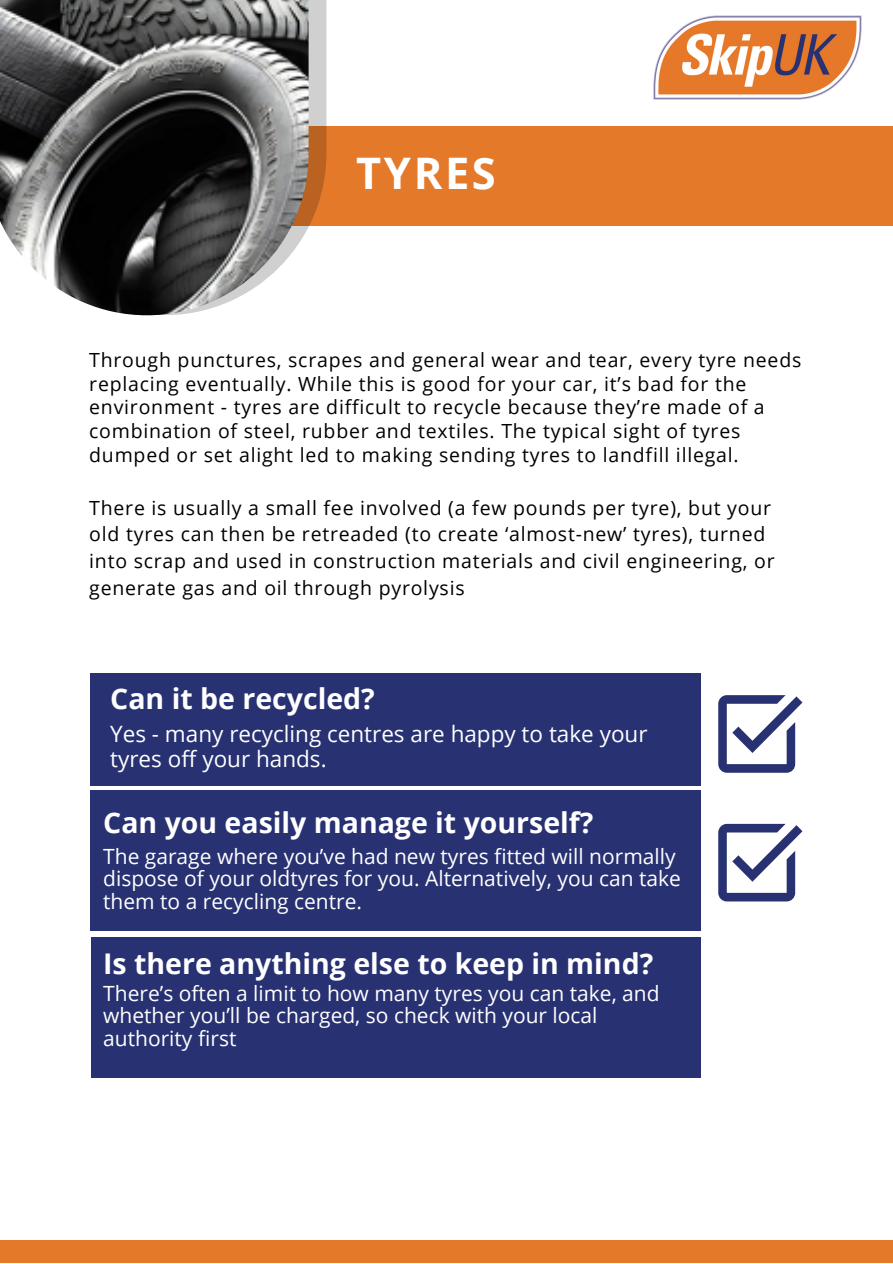
<style>
.page{position:relative;width:893px;height:1264px;background:#fff}
.page>*{position:absolute;margin:0;border:0;box-sizing:border-box;transform-origin:0 0}
.t1{font:700 43.5px "Open Sans";letter-spacing:.06em;color:#fff}
.t2{font:700 28.5px "Open Sans";color:#fff}
.t3{font:22.5px/24.8px "Open Sans";color:#fff}
.t4{font:21px/22.5px "Open Sans";color:#fff}
.t5{font:19.5px/23.5px "Open Sans";letter-spacing:.04em;color:#000}
</style>
<div class="page">
<div style="left:161px;top:126px;width:731px;height:100px;background:#e5792a"></div>
<svg style="left:308px;top:0;width:18px;height:228px;fill:#d0d0d0"></svg>
<img style="left:0;top:0;width:308px;height:315px">
<div style="left:0;top:1240px;width:892px;height:22px;background:#e5792a"></div>
<div style="left:90px;top:673px;width:610px;height:112px;background:#283172"></div>
<div style="left:90px;top:790px;width:610px;height:140px;background:#283172"></div>
<div style="left:91px;top:937px;width:609px;height:140px;background:#283172"></div>
<svg style="left:718px;top:695px;width:84px;height:77px"></svg>
<svg style="left:718px;top:823px;width:84px;height:78px"></svg>
<img style="left:653px;top:16px;width:208px;height:83px">
<p class="t1" style="left:356px;top:142px;width:141px">TYRES</p>
<p class="t5" style="left:89px;top:348px;width:713px">Through punctures, scrapes and general wear and tear, every tyre needs replacing eventually. While this is good for your car, it’s bad for the environment - tyres are difficult to recycle because they’re made of a combination of steel, rubber and textiles. The typical sight of tyres dumped or set alight led to making sending tyres to landfill illegal.</p>
<p class="t5" style="left:89px;top:493px;width:687px;line-height:27px">There is usually a small fee involved (a few pounds per tyre), but your old tyres can then be retreaded (to create ‘almost-new’ tyres), turned into scrap and used in construction materials and civil engineering, or generate gas and oil through pyrolysis</p>
<p class="t2" style="left:110px;top:678px;width:266px">Can it be recycled?</p>
<p class="t3" style="left:110px;top:721px;width:539px">Yes - many recycling centres are happy to take your tyres off your hands.</p>
<p class="t2" style="left:103px;top:803px;width:492px">Can you easily manage it yourself?</p>
<p class="t4" style="left:103px;top:844px;width:579px">The garage where you’ve had new tyres fitted will normally dispose of your oldtyres for you. Alternatively, you can take them to a recycling centre.</p>
<p class="t2" style="left:103px;top:944px;width:551px">Is there anything else to keep in mind?</p>
<p class="t4" style="left:103px;top:981px;width:558px">There’s often a limit to how many tyres you can take, and whether you’ll be charged, so check with your local authority first</p>
</div>
